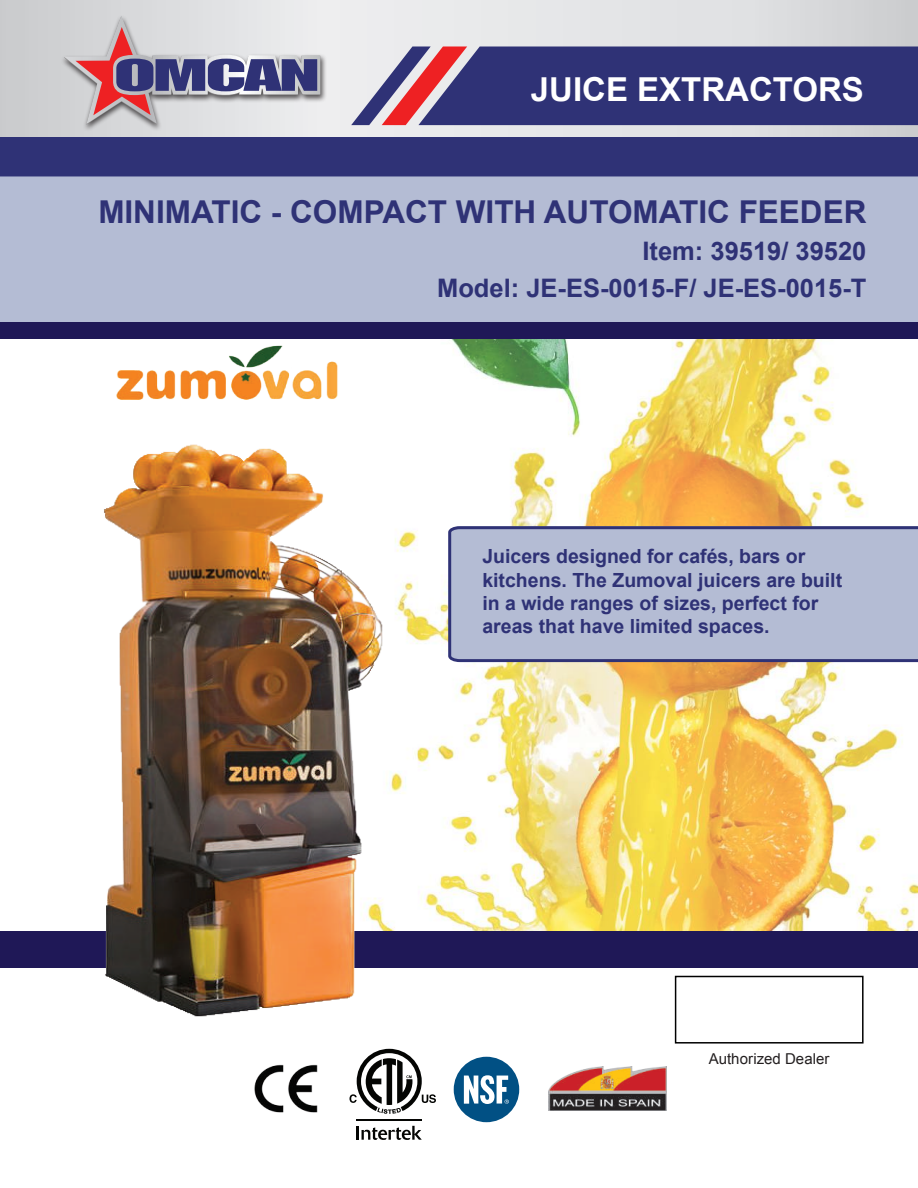
<style>
.page{position:relative;width:918px;height:1188px;background:#fff}
.page>*{position:absolute;margin:0;border:0;box-sizing:border-box;transform-origin:0 0}
.t1{font:700 33px "Arial";color:#fff}
.t2{font:700 31.5px "Arial";color:#2f3276}
.t3{font:700 25.5px/37.2px "Arial";color:#2f3276;text-align:right}
.t4{font:700 19.5px/23.4px "Arial";color:#2f3276}
.t5{font:15px "Arial";letter-spacing:.005em;color:#231f20}
</style>
<div class="page">
<svg style="left:0;top:0;width:918px;height:137px;background:#dddee0"></svg>
<div style="left:0;top:137px;width:918px;height:39px;background:#2f3276"></div>
<svg style="left:351px;top:46px;width:567px;height:79px;background:#4a447e"></svg>
<div style="left:61px;top:14px;width:266px;height:118px;background:#231f20;opacity:.75"></div>
<svg style="left:64px;top:16px;width:256px;height:109px;background:#b7acba"></svg>
<img style="left:292px;top:338px;width:626px;height:593px">
<div style="left:0;top:176px;width:918px;height:146px;background:#b4bcd4"></div>
<div style="left:0;top:322px;width:918px;height:16px;background:#1f1857"></div>
<div style="left:0;top:931px;width:918px;height:36px;background:#1f1857"></div>
<div style="left:675px;top:976px;width:189px;height:68px;border:2px solid #000"></div>
<img style="left:254px;top:1064px;width:64px;height:48px">
<div style="left:454px;top:1057px;width:65px;height:65px;background:#015084;border-radius:50%"></div>
<svg style="left:464px;top:1075px;width:45px;height:29px"></svg>
<img style="left:549px;top:1067px;width:117px;height:44px">
<svg style="left:447px;top:525px;width:471px;height:139px;background:#afb5ce"></svg>
<img style="left:116px;top:344px;width:226px;height:64px">
<svg style="left:357px;top:1126px;width:65px;height:14px"></svg>
<hr style="left:357px;top:1119px;width:65px;height:1px;background:#040503">
<svg style="left:350px;top:1049px;width:86px;height:65px"></svg>
<img style="left:81px;top:433px;width:315px;height:584px">
<h1 class="t1" style="left:531px;top:68px;width:335px">JUICE EXTRACTORS</h1>
<h2 class="t2" style="left:98px;top:191px;width:770px">MINIMATIC - COMPACT WITH AUTOMATIC FEEDER</h2>
<h3 class="t3" style="left:437px;top:233px;width:431px">Item: 39519/ 39520<br>Model: JE-ES-0015-F/ JE-ES-0015-T</h3>
<p class="t4" style="left:482px;top:545px;width:361px">Juicers designed for cafés, bars or kitchens. The Zumoval juicers are built in a wide ranges of sizes, perfect for areas that have limited spaces.</p>
<p class="t5" style="left:709px;top:1049px;width:122px">Authorized Dealer</p>
</div>
